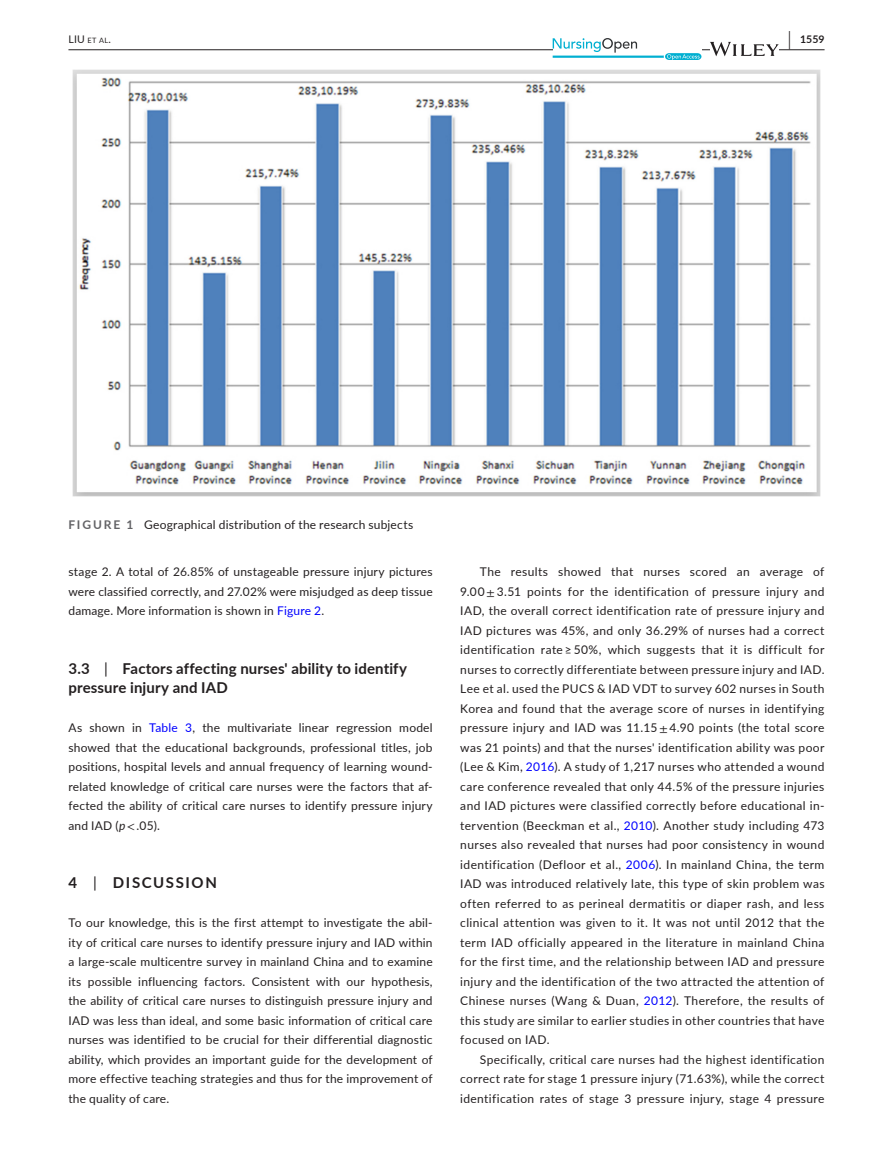
<style>
.page{position:relative;width:893px;height:1174px;background:#fff}
.page>*{position:absolute;margin:0;border:0;box-sizing:border-box;transform-origin:0 0}
.t1{font:700 15px/19.5px "Lato";letter-spacing:.01em;color:#231f20}
.t2{font:700 15px "Lato";letter-spacing:.11em;color:#231f20}
.t3{font:12px/19.5px "Lato";letter-spacing:.015em;color:#231f20;text-align:justify}
.t4{font:10.5px "Lato";color:#231f20}
.t5{font:700 10.5px "Lato";color:#231f20}
.s1{font-size:7.35px}
.s2{font-size:19.5px}
.s3{font-weight:700;color:#636366}
.s4{color:#00f}
.s5{font-weight:400}
.s6{font-style:italic}
.s7{font-family:"STIX"}
</style>
<div class="page">
<hr style="left:68px;top:49px;width:756px;height:1px;background:#231f20">
<svg style="left:553px;top:38px;width:148px;height:22px"></svg>
<svg style="left:710px;top:42px;width:69px;height:14px"></svg>
<img style="left:73px;top:69px;width:747px;height:428px">
<p class="t4" style="left:68px;top:31px;width:44px">LIU <span class="s1">et al</span>.</p>
<p class="t5" style="left:789px;top:31px;width:37px"><span class="s2">|</span> 1559</p>
<p class="t3" style="left:68px;top:514px;width:346px"><span class="s3">FIGURE 1</span> Geographical distribution of the research subjects</p>
<p class="t3" style="left:68px;top:561px;width:366px">stage 2. A total of 26.85% of unstageable pressure injury pictures were classified correctly, and 27.02% were misjudged as deep tissue damage. More information is shown in <span class="s4">Figure 2</span>.</p>
<p class="t1" style="left:68px;top:658px;width:340px">3.3 <span class="s5">|</span> Factors affecting nurses' ability to identify pressure injury and IAD</p>
<p class="t3" style="left:68px;top:717px;width:366px">As shown in <span class="s4">Table 3</span>, the multivariate linear regression model showed that the educational backgrounds, professional titles, job positions, hospital levels and annual frequency of learning wound&shy;related knowledge of critical care nurses were the factors that af&shy;fected the ability of critical care nurses to identify pressure injury and IAD (<span class="s6">p</span><span class="s7">&lt;</span> .05).</p>
<p class="t2" style="left:68px;top:872px;width:150px">4 <span class="s5">|</span> DISCUSSION</p>
<p class="t3" style="left:68px;top:912px;width:366px">To our knowledge, this is the first attempt to investigate the abil&shy;ity of critical care nurses to identify pressure injury and IAD within a large-scale multicentre survey in mainland China and to examine its possible influencing factors. Consistent with our hypothesis, the ability of critical care nurses to distinguish pressure injury and IAD was less than ideal, and some basic information of critical care nurses was identified to be crucial for their differential diagnostic ability, which provides an important guide for the development of more effective teaching strategies and thus for the improvement of the quality of care.</p>
<p class="t3" style="left:460px;top:561px;width:366px;text-indent:20px">The results showed that nurses scored an average of 9.00 <span class="s7">±</span> 3.51 points for the identification of pressure injury and IAD, the overall correct identification rate of pressure injury and IAD pictures was 45%, and only 36.29% of nurses had a correct identification rate ≥ 50%, which suggests that it is difficult for nurses to correctly differentiate between pressure injury and IAD.<br>Lee et al. used the PUCS &amp; IAD VDT to survey 602 nurses in South Korea and found that the average score of nurses in identifying pressure injury and IAD was 11.15 <span class="s7">±</span> 4.90 points (the total score was 21 points) and that the nurses' identification ability was poor (Lee &amp; Kim, <span class="s4">2016</span>). A study of 1,217 nurses who attended a wound care conference revealed that only 44.5% of the pressure injuries and IAD pictures were classified correctly before educational in&shy;tervention (Beeckman et al., <span class="s4">2010</span>). Another study including 473 nurses also revealed that nurses had poor consistency in wound identification (Defloor et al., <span class="s4">2006</span>). In mainland China, the term IAD was introduced relatively late, this type of skin problem was often referred to as perineal dermatitis or diaper rash, and less clinical attention was given to it. It was not until 2012 that the term IAD officially appeared in the literature in mainland China for the first time, and the relationship between IAD and pressure injury and the identification of the two attracted the attention of Chinese nurses (Wang &amp; Duan, <span class="s4">2012</span>). Therefore, the results of this study are similar to earlier studies in other countries that have focused on IAD.</p>
<p class="t3" style="left:460px;top:1049px;width:366px;text-indent:20px">Specifically, critical care nurses had the highest identification correct rate for stage 1 pressure injury (71.63%), while the correct identification rates of stage 3 pressure injury, stage 4 pressure</p>
</div>
